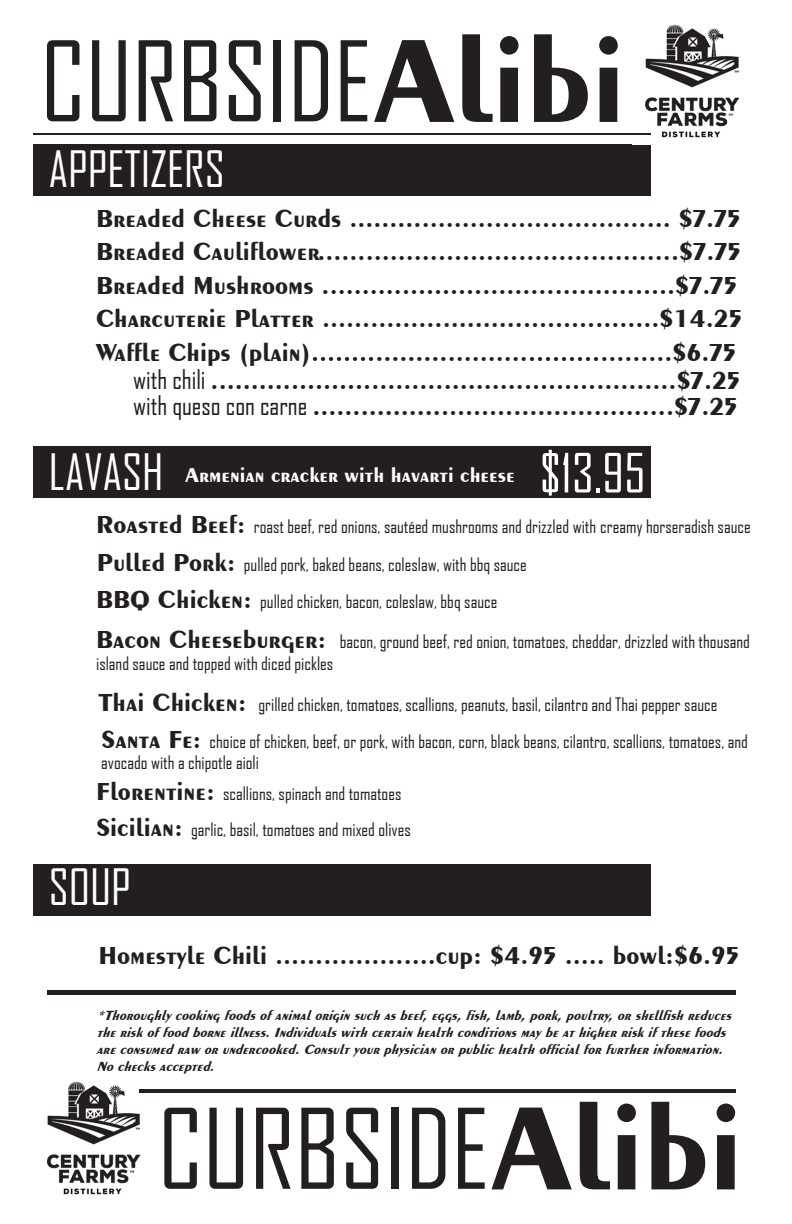
<style>
.page{position:relative;width:792px;height:1224px;background:#fff}
.page>*{position:absolute;margin:0;border:0;box-sizing:border-box;transform-origin:0 0}
.t1{font:700 125.4px "Exotic 350 BT";color:#231f20}
.t2{font:106.2px "Agency FB";color:#231f20}
.t3{font:51.8px "Agency FB";color:#fff}
.t4{font:48px "Agency FB";color:#fff}
.t5{font:700 26px "Exotic 350 BT";color:#231f20}
.t6{font:700 21px "Exotic 350 BT";color:#fff}
.t7{font:17.8px/21.4px "Agency FB";color:#231f20}
.t8{font:italic 700 14px/16.8px "Exotic 350 BT";color:#231f20}
.s1{font-family:"Agency FB";font-weight:400}
.s2{font-family:"Exotic 350 BT";font-weight:700;font-size:26px}
</style>
<div class="page">
<img style="left:47px;top:1081px;width:111px;height:114px">
<div style="left:33px;top:144px;width:618px;height:52px;background:#231f20"></div>
<img style="left:633px;top:24px;width:107px;height:114px">
<hr style="left:33px;top:133px;width:618px;height:1px;background:#231f20">
<hr style="left:140px;top:1089px;width:596px;height:3px;background:#231f20">
<div style="left:33px;top:446px;width:618px;height:52px;background:#231f20"></div>
<hr style="left:47px;top:990px;width:689px;height:4px;background:#231f20">
<div style="left:33px;top:864px;width:618px;height:52px;background:#231f20"></div>
<p class="t2" style="left:40px;top:17px;width:333px">CURBSIDE</p>
<p class="t1" style="left:374px;top:5px;width:253px">Alibi</p>
<p class="t4" style="left:49px;top:140px;width:177px">APPETIZERS</p>
<p class="t5" style="left:96px;top:203px;width:646px">Breaded Cheese Curds ........................................ $7.75</p>
<p class="t5" style="left:96px;top:236px;width:647px">Breaded Cauliflower.............................................$7.75</p>
<p class="t5" style="left:96px;top:270px;width:643px">Breaded Mushrooms ............................................$7.75</p>
<p class="t5" style="left:96px;top:303px;width:648px">Charcuterie Platter ..........................................$14.25</p>
<p class="t5" style="left:96px;top:337px;width:642px">Waffle Chips (plain).............................................$6.75</p>
<p class="t5" style="left:133px;top:391px;width:606px"><span class="s1">with queso con carne</span> .............................................$7.25</p>
<p class="t5" style="left:133px;top:365px;width:609px"><span class="s1">with chili</span> ..........................................................$7.25</p>
<p class="t3" style="left:540px;top:441px;width:107px">$13.95</p>
<p class="t4" style="left:49px;top:443px;width:116px">LAVASH</p>
<p class="t7" style="left:96px;top:515px;width:656px"><span class="s2">Roasted Beef:</span> roast beef, red onions, sautéed mushrooms and drizzled with creamy horseradish sauce</p>
<p class="t7" style="left:97px;top:553px;width:431px"><span class="s2">Pulled Pork:</span> pulled pork, baked beans, coleslaw, with bbq sauce</p>
<p class="t7" style="left:96px;top:591px;width:403px"><span class="s2">BBQ Chicken:</span> pulled chicken, bacon, coleslaw, bbq sauce</p>
<p class="t7" style="left:96px;top:631px;width:655px"><span class="s2">Bacon Cheeseburger:</span> bacon, ground beef, red onion, tomatoes, cheddar, drizzled with thousand island sauce and topped with diced pickles</p>
<p class="t7" style="left:98px;top:693px;width:620px"><span class="s2">Thai Chicken:</span> grilled chicken, tomatoes, scallions, peanuts, basil, cilantro and Thai pepper sauce</p>
<p class="t6" style="left:186px;top:462px;width:331px">Armenian cracker with havarti cheese</p>
<p class="t7" style="left:101px;top:730px;width:648px"><span class="s2">Santa Fe:</span> choice of chicken, beef, or pork, with bacon, corn, black beans, cilantro, scallions, tomatoes, and avocado with a chipotle aioli</p>
<p class="t7" style="left:96px;top:783px;width:307px"><span class="s2">Florentine:</span> scallions, spinach and tomatoes</p>
<p class="t7" style="left:96px;top:818px;width:316px"><span class="s2">Sicilian:</span> garlic, basil, tomatoes and mixed olives</p>
<p class="t4" style="left:49px;top:858px;width:84px">SOUP</p>
<p class="t5" style="left:98px;top:940px;width:643px">Homestyle Chili ....................cup: $4.95 ..... bowl:$6.95</p>
<p class="t8" style="left:96px;top:1007px;width:641px">*Thoroughlycookingfoodsofanimaloriginsuchasbeef,eggs,fish,lamb,pork,poultry,orshellfishreduces theriskoffoodborneillness.Individualswithcertainhealthconditionsmaybeathigherriskifthesefoods areconsumedraworundercooked.Consultyourphysicianorpublichealthofficialforfurtherinformation.</p>
<p class="t8" style="left:96px;top:1058px;width:124px">Nochecksaccepted.</p>
<p class="t2" style="left:158px;top:1084px;width:333px">CURBSIDE</p>
<p class="t1" style="left:492px;top:1073px;width:253px">Alibi</p>
</div>
